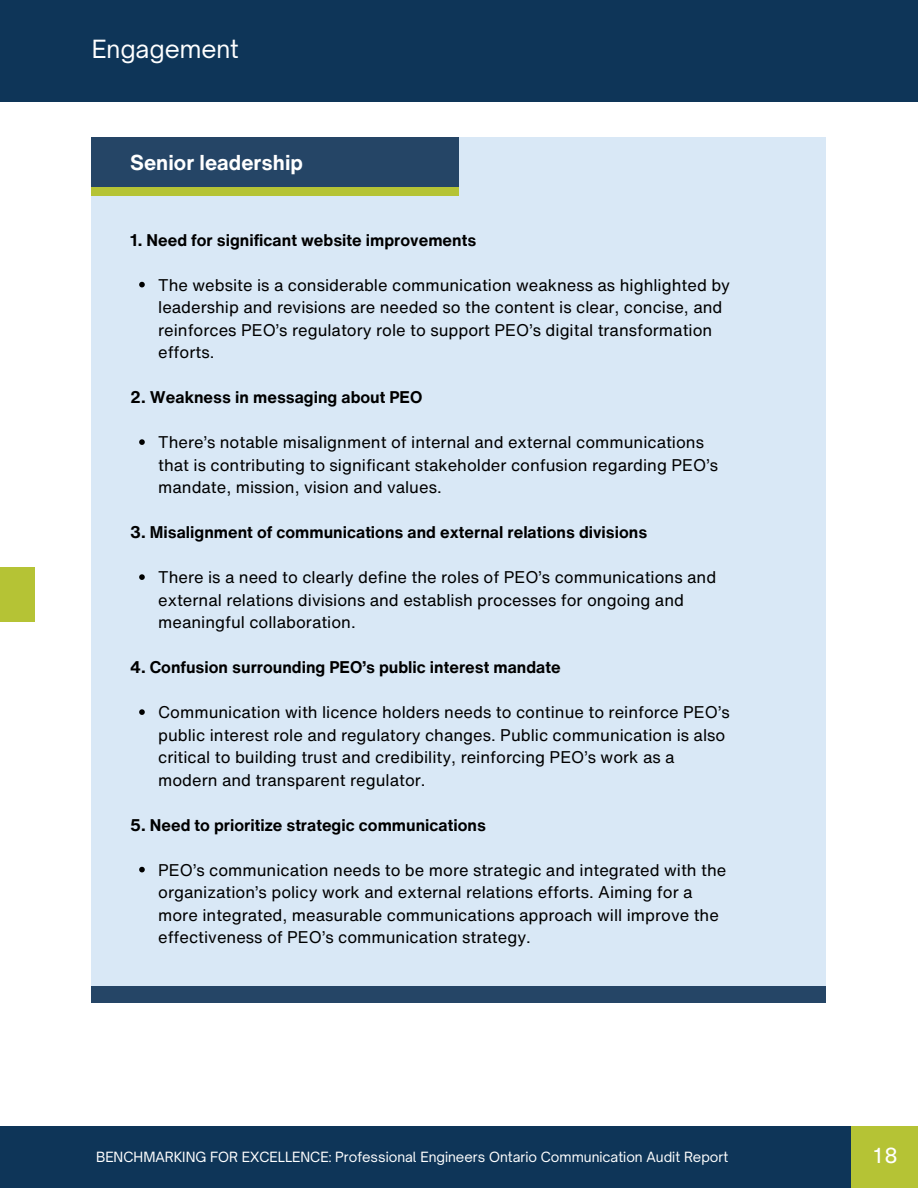
<style>
.page{position:relative;width:918px;height:1188px;background:#fff}
.page>*{position:absolute;margin:0;border:0;box-sizing:border-box;transform-origin:0 0}
.t1{font:24px "Open Sauce One";color:#fff}
.t2{font:22.5px "Neue Haas Unica";color:#fff}
.t3{font:700 21px "Helvetica Now Text";color:#fff}
.t4{font:16.5px/22.5px "Helvetica Now Text";color:#000}
.t5{font:700 16.5px "Helvetica Now Text";color:#000}
.t6{font:13.5px "Open Sauce One";color:#fff}
</style>
<div class="page">
<div style="left:0;top:1127px;width:851px;height:61px;background:#0e3558"></div>
<div style="left:851px;top:1127px;width:67px;height:61px;background:#b5c335"></div>
<div style="left:0;top:0;width:918px;height:101px;background:#0e3558"></div>
<div style="left:92px;top:137px;width:734px;height:849px;background:#d9e8f6"></div>
<div style="left:92px;top:137px;width:367px;height:50px;background:#254566"></div>
<svg style="left:139px;top:282px;width:6px;height:5px"></svg>
<svg style="left:139px;top:439px;width:6px;height:6px"></svg>
<svg style="left:139px;top:574px;width:6px;height:6px"></svg>
<svg style="left:139px;top:709px;width:6px;height:6px"></svg>
<svg style="left:139px;top:867px;width:6px;height:5px"></svg>
<div style="left:92px;top:187px;width:367px;height:9px;background:#b5c335"></div>
<div style="left:92px;top:986px;width:734px;height:16px;background:#254566"></div>
<div style="left:0;top:567px;width:35px;height:54px;background:#b5c335"></div>
<p class="t1" style="left:92px;top:34px;width:149px">Engagement</p>
<p class="t3" style="left:130px;top:147px;width:174px">Senior leadership</p>
<h2 class="t5" style="left:130px;top:227px;width:348px">1. Need for significant website improvements</h2>
<h3 class="t4" style="left:158px;top:273px;width:573px">The website is a considerable communication weakness as highlighted by leadership and revisions are needed so the content is clear, concise, and reinforces PEO’s regulatory role to support PEO’s digital transformation efforts.</h3>
<p class="t5" style="left:130px;top:385px;width:294px">2. Weakness in messaging about PEO</p>
<h3 class="t4" style="left:158px;top:431px;width:561px">There’s notable misalignment of internal and external communications that is contributing to significant stakeholder confusion regarding PEO’s mandate, mission, vision and values.</h3>
<p class="t5" style="left:130px;top:520px;width:519px">3. Misalignment of communications and external relations divisions</p>
<h3 class="t4" style="left:158px;top:566px;width:560px">There is a need to clearly define the roles of PEO’s communications and external relations divisions and establish processes for ongoing and meaningful collaboration.</h3>
<p class="t5" style="left:130px;top:655px;width:432px">4. Confusion surrounding PEO’s public interest mandate</p>
<h3 class="t4" style="left:158px;top:701px;width:573px">Communication with licence holders needs to continue to reinforce PEO’s public interest role and regulatory changes. Public communication is also critical to building trust and credibility, reinforcing PEO’s work as a modern and transparent regulator.</h3>
<p class="t5" style="left:130px;top:812px;width:357px">5. Need to prioritize strategic communications</p>
<h3 class="t4" style="left:158px;top:858px;width:570px">PEO’s communication needs to be more strategic and integrated with the organization’s policy work and external relations efforts. Aiming for a more integrated, measurable communications approach will improve the effectiveness of PEO’s communication strategy.</h3>
<p class="t6" style="left:96px;top:1148px;width:634px">BENCHMARKING FOR EXCELLENCE: Professional Engineers Ontario Communication Audit Report</p>
<h1 class="t2" style="left:872px;top:1146px;width:27px">18</h1>
</div>
